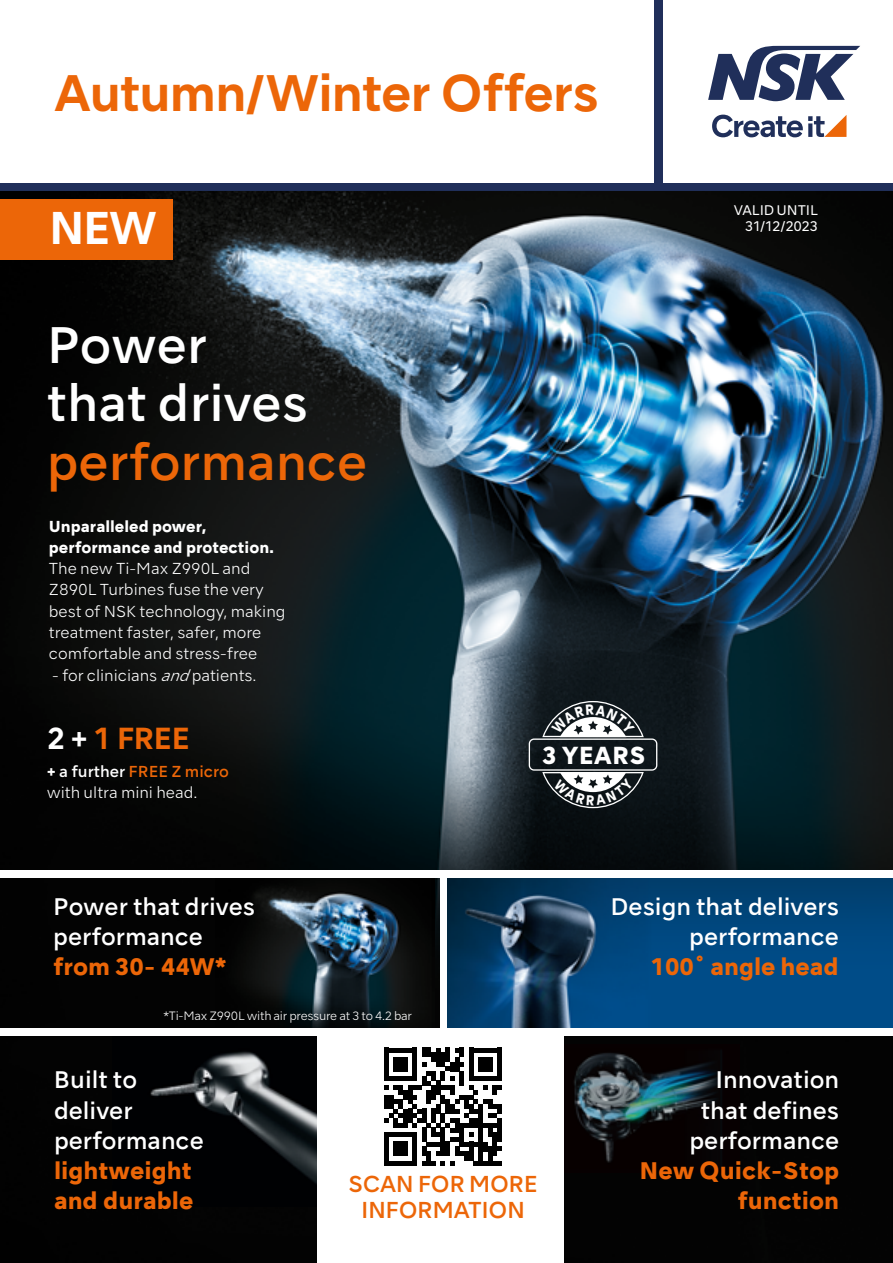
<style>
.page{position:relative;width:893px;height:1263px;background:#fff}
.page>*{position:absolute;margin:0;border:0;box-sizing:border-box;transform-origin:0 0}
.t1{font:700 48.45px "NSKTSRE";letter-spacing:-.025em;color:#ec6608}
.t2{font:500 48.45px/58.2px "NSKTSRE";color:#fff}
.t3{font:500 48.45px "NSKTSRE";color:#ec6608}
.t4{font:700 43.35px "NSKTSRE";color:#fff}
.t5{font:700 28.8px "NSKTSRE";color:#ec6608}
.t6{font:800 23.25px "NSKTSRE";color:#fff}
.t7{font:500 22.65px/30.2px "NSKTSRE";color:#fff}
.t8{font:800 22.65px/30.2px "NSKTSRE";color:#ec6608}
.t9{font:500 21.75px/26.1px "NSKTSRE";letter-spacing:-.02em;color:#ec6608;text-align:center}
.t10{font:300 15px/21.3px "NSKTSRE";color:#fff}
.t11{font:800 15px/21.3px "NSKTSRE";color:#fff}
.t12{font:13.2px/15.9px "NSKTSRE";letter-spacing:-.015em;color:#fff;text-align:right}
.t13{font:300 11.4px "NSKTSRE";letter-spacing:-.02em;color:#fff}
.s1{font-style:italic}
.s2{color:#fff}
.s3{font-weight:800}
.s4{font-weight:500}
.s5{font-weight:500;color:#ec6608}
</style>
<div class="page">
<img style="left:0;top:191px;width:893px;height:1072px">
<img style="left:564px;top:1045px;width:175px;height:127px">
<img style="left:446px;top:878px;width:447px;height:150px">
<img style="left:215px;top:878px;width:220px;height:150px">
<div style="left:0;top:870px;width:893px;height:8px;background:#fff"></div>
<div style="left:318px;top:1032px;width:242px;height:231px;background:#fff"></div>
<img style="left:112px;top:1036px;width:205px;height:171px">
<div style="left:0;top:1028px;width:893px;height:8px;background:#fff"></div>
<div style="left:557px;top:1032px;width:7px;height:231px;background:#fff"></div>
<svg style="left:384px;top:1048px;width:118px;height:117px"></svg>
<div style="left:317px;top:1033px;width:7px;height:230px;background:#fff"></div>
<div style="left:440px;top:874px;width:6px;height:162px;background:#fff"></div>
<div style="left:0;top:199px;width:173px;height:61px;background:#ec6608"></div>
<div style="left:0;top:184px;width:893px;height:7px;background:#202f5a"></div>
<div style="left:654px;top:0;width:8px;height:186px;background:#202f5a"></div>
<svg style="left:712px;top:115px;width:134px;height:22px"></svg>
<svg style="left:708px;top:46px;width:152px;height:55px"></svg>
<svg style="left:529px;top:701px;width:128px;height:107px;background:#393f43"></svg>
<h1 class="t1" style="left:54px;top:60px;width:546px">Autumn/Winter Offers</h1>
<h2 class="t4" style="left:49px;top:199px;width:109px">NEW</h2>
<h1 class="t2" style="left:47px;top:316px;width:263px">Power that drives</h1>
<h1 class="t3" style="left:47px;top:429px;width:322px">performance</h1>
<p class="t11" style="left:49px;top:515px;width:227px">Unparalleled power, performance and protection.</p>
<p class="t10" style="left:49px;top:558px;width:238px">The new Ti-Max Z990L and<br>Z890L Turbines fuse the very best of NSK technology, making treatment faster, safer, more comfortable and stress-free</p>
<p class="t10" style="left:52px;top:664px;width:206px">- for clinicians <span class="s1">and</span>patients.</p>
<h3 class="t5" style="left:47px;top:718px;width:145px"><span class="s2">2 +</span> 1 FREE</h3>
<p class="t10" style="left:47px;top:761px;width:184px"><span class="s3">+</span> <span class="s4">a further</span> <span class="s5">FREE Z micro </span>with ultra mini head.</p>
<h3 class="t6" style="left:542px;top:739px;width:106px">3 YEARS</h3>
<p class="t12" style="left:734px;top:203px;width:86px">VALID UNTIL<br>31/12/2023</p>
<h3 class="t7" style="left:53px;top:892px;width:203px">Power that drives performance</h3>
<h3 class="t8" style="left:53px;top:952px;width:175px">from 30- 44W*</h3>
<p class="t13" style="left:163px;top:1008px;width:250px">*Ti-Max Z990L with air pressure at 3 to 4.2 bar</p>
<h3 class="t7" style="left:54px;top:1065px;width:151px">Built to deliver performance</h3>
<h3 class="t8" style="left:54px;top:1155px;width:141px">lightweight and durable</h3>
<h3 class="t9" style="left:348px;top:1170px;width:191px">SCAN FOR MORE<br>INFORMATION</h3>
<h3 class="t7" style="left:610px;top:892px;width:230px;text-align:right">Design that delivers performance</h3>
<h3 class="t8" style="left:651px;top:952px;width:190px">100˚ angle head</h3>
<h3 class="t7" style="left:689px;top:1065px;width:151px;text-align:right">Innovation that defines performance</h3>
<h3 class="t8" style="left:639px;top:1155px;width:201px;text-align:right">New Quick-Stop function</h3>
</div>
